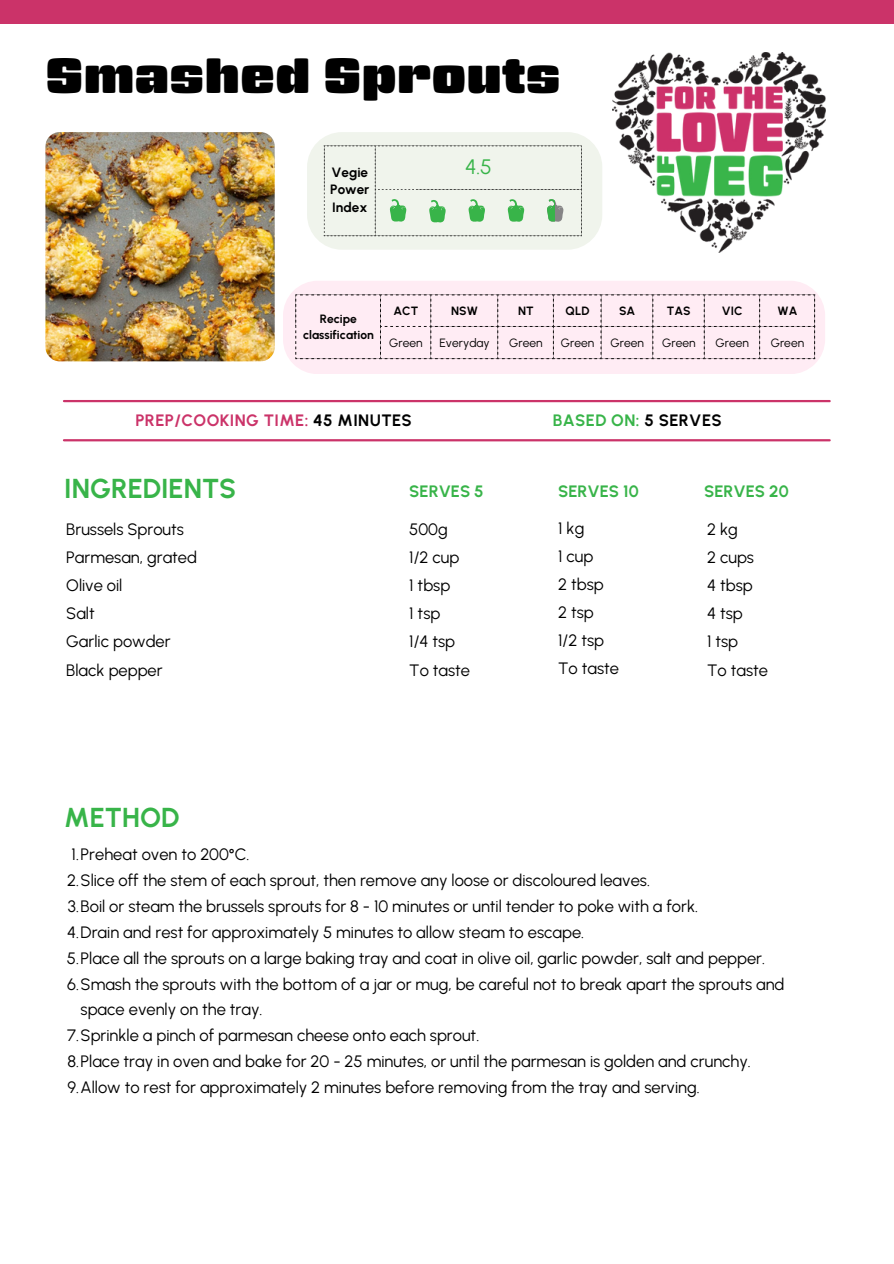
<style>
.page{position:relative;width:894px;height:1264px;background:#fff}
.page>*{position:absolute;margin:0;border:0;box-sizing:border-box;transform-origin:0 0}
.t1{font:49.5px "Gigalypse";color:#000}
.t2{font:700 27.3px "Urbanist";color:#38b449}
.t3{font:20.85px "Urbanist";color:#38b449}
.t4{font:16.5px/25.8px "Urbanist";color:#000}
.t5{font:700 16.5px "Urbanist";letter-spacing:.025em;color:#cb3369}
.t6{font:700 16.5px "Urbanist";color:#38b449}
.t7{font:700 16.5px "Urbanist";letter-spacing:.025em;color:#38b449}
.t8{font:700 13.5px/17.9px "Urbanist";color:#000;text-align:justify}
.t9{font:12px "Urbanist";color:#000}
.t10{font:700 12px/16px "Urbanist";color:#000;text-align:center}
.s1{color:#000}
</style>
<div class="page">
<img style="left:45px;top:132px;width:230px;height:229px;border-radius:14px">
<img style="left:612px;top:53px;width:213px;height:199px">
<div style="left:0;top:0;width:893px;height:24px;background:#cb3369"></div>
<svg style="left:283px;top:281px;width:541px;height:93px;background:#feecf4"></svg>
<svg style="left:295px;top:294px;width:519px;height:65px;background:#f6e3eb"></svg>
<div style="left:307px;top:132px;width:295px;height:118px;background:#f0f4ec;border-radius:35px"></div>
<svg style="left:324px;top:146px;width:258px;height:90px"></svg>
<hr style="left:64px;top:439px;width:765px;height:2px;background:#cb3369">
<hr style="left:64px;top:400px;width:765px;height:2px;background:#cb3369">
<p class="t1" style="left:45px;top:54px;width:516px">Smashed Sprouts</p>
<p class="t8" style="left:330px;top:163px;width:41px">Vegie Power Index</p>
<p class="t3" style="left:465px;top:154px;width:28px">4.5</p>
<p class="t10" style="left:303px;top:311px;width:72px">Recipe classification</p>
<p class="t10" style="left:393px;top:303px;width:26px">ACT</p>
<p class="t10" style="left:451px;top:303px;width:28px">NSW</p>
<p class="t10" style="left:518px;top:303px;width:17px">NT</p>
<p class="t10" style="left:565px;top:303px;width:25px">QLD</p>
<p class="t10" style="left:619px;top:303px;width:18px">SA</p>
<p class="t10" style="left:666px;top:303px;width:25px">TAS</p>
<p class="t10" style="left:721px;top:303px;width:22px">VIC</p>
<p class="t10" style="left:777px;top:303px;width:21px">WA</p>
<p class="t9" style="left:389px;top:335px;width:35px">Green</p>
<p class="t9" style="left:439px;top:335px;width:52px">Everyday</p>
<p class="t9" style="left:509px;top:335px;width:35px">Green</p>
<p class="t9" style="left:560px;top:335px;width:35px">Green</p>
<p class="t9" style="left:610px;top:335px;width:35px">Green</p>
<p class="t9" style="left:662px;top:335px;width:35px">Green</p>
<p class="t9" style="left:715px;top:335px;width:35px">Green</p>
<p class="t9" style="left:770px;top:335px;width:35px">Green</p>
<p class="t5" style="left:135px;top:410px;width:278px">PREP/COOKING TIME: <span class="s1">45 MINUTES</span></p>
<p class="t7" style="left:552px;top:410px;width:170px">BASED ON: <span class="s1">5 SERVES</span></p>
<p class="t2" style="left:64px;top:472px;width:173px">INGREDIENTS</p>
<p class="t6" style="left:558px;top:481px;width:82px">SERVES 10</p>
<p class="t6" style="left:704px;top:481px;width:86px">SERVES 20</p>
<p class="t4" style="left:409px;top:516px;width:40px">500g</p>
<h3 class="t4" style="left:409px;top:544px;width:51px">1/2 cup</h3>
<p class="t4" style="left:409px;top:572px;width:42px">1 tbsp</p>
<p class="t4" style="left:409px;top:600px;width:33px">1 tsp</p>
<p class="t4" style="left:409px;top:628px;width:47px">1/4 tsp</p>
<p class="t4" style="left:409px;top:657px;width:62px">To taste</p>
<p class="t6" style="left:409px;top:481px;width:76px">SERVES 5</p>
<p class="t4" style="left:558px;top:515px;width:28px">1 kg</p>
<p class="t4" style="left:558px;top:543px;width:37px">1 cup</p>
<h3 class="t4" style="left:558px;top:571px;width:47px">2 tbsp</h3>
<p class="t4" style="left:558px;top:599px;width:37px">2 tsp</p>
<p class="t4" style="left:558px;top:627px;width:47px">1/2 tsp</p>
<p class="t4" style="left:558px;top:655px;width:62px">To taste</p>
<p class="t4" style="left:66px;top:516px;width:119px">Brussels Sprouts</p>
<p class="t4" style="left:66px;top:544px;width:132px">Parmesan, grated</p>
<p class="t4" style="left:66px;top:572px;width:58px">Olive oil</p>
<h3 class="t4" style="left:66px;top:600px;width:30px">Salt</h3>
<p class="t4" style="left:66px;top:628px;width:106px">Garlic powder</p>
<p class="t4" style="left:66px;top:657px;width:98px">Black pepper</p>
<p class="t4" style="left:707px;top:516px;width:32px">2 kg</p>
<p class="t4" style="left:707px;top:544px;width:48px">2 cups</p>
<p class="t4" style="left:707px;top:572px;width:47px">4 tbsp</p>
<h2 class="t4" style="left:707px;top:600px;width:37px">4 tsp</h2>
<p class="t4" style="left:707px;top:628px;width:33px">1 tsp</p>
<p class="t4" style="left:707px;top:657px;width:62px">To taste</p>
<p class="t2" style="left:64px;top:801px;width:117px">METHOD</p>
<p class="t4" style="left:72px;top:841px;width:179px">1.Preheat oven to 200°C.</p>
<p class="t4" style="left:67px;top:867px;width:584px">2.Slice off the stem of each sprout, then remove any loose or discoloured leaves.</p>
<p class="t4" style="left:68px;top:893px;width:631px">3.Boil or steam the brussels sprouts for 8 - 10 minutes or until tender to poke with a fork.</p>
<p class="t4" style="left:67px;top:919px;width:518px">4.Drain and rest for approximately 5 minutes to allow steam to escape.</p>
<h3 class="t4" style="left:67px;top:944px;width:699px">5.Place all the sprouts on a large baking tray and coat in olive oil, garlic powder, salt and pepper.</h3>
<h3 class="t4" style="left:81px;top:970px;width:705px;text-indent:-14px">6.Smash the sprouts with the bottom of a jar or mug, be careful not to break apart the sprouts and space evenly on the tray.</h3>
<h2 class="t4" style="left:67px;top:1022px;width:413px">7.Sprinkle a pinch of parmesan cheese onto each sprout.</h2>
<p class="t4" style="left:67px;top:1048px;width:685px">8.Place tray in oven and bake for 20 - 25 minutes, or until the parmesan is golden and crunchy.</p>
<p class="t4" style="left:67px;top:1074px;width:633px">9.Allow to rest for approximately 2 minutes before removing from the tray and serving.</p>
</div>
